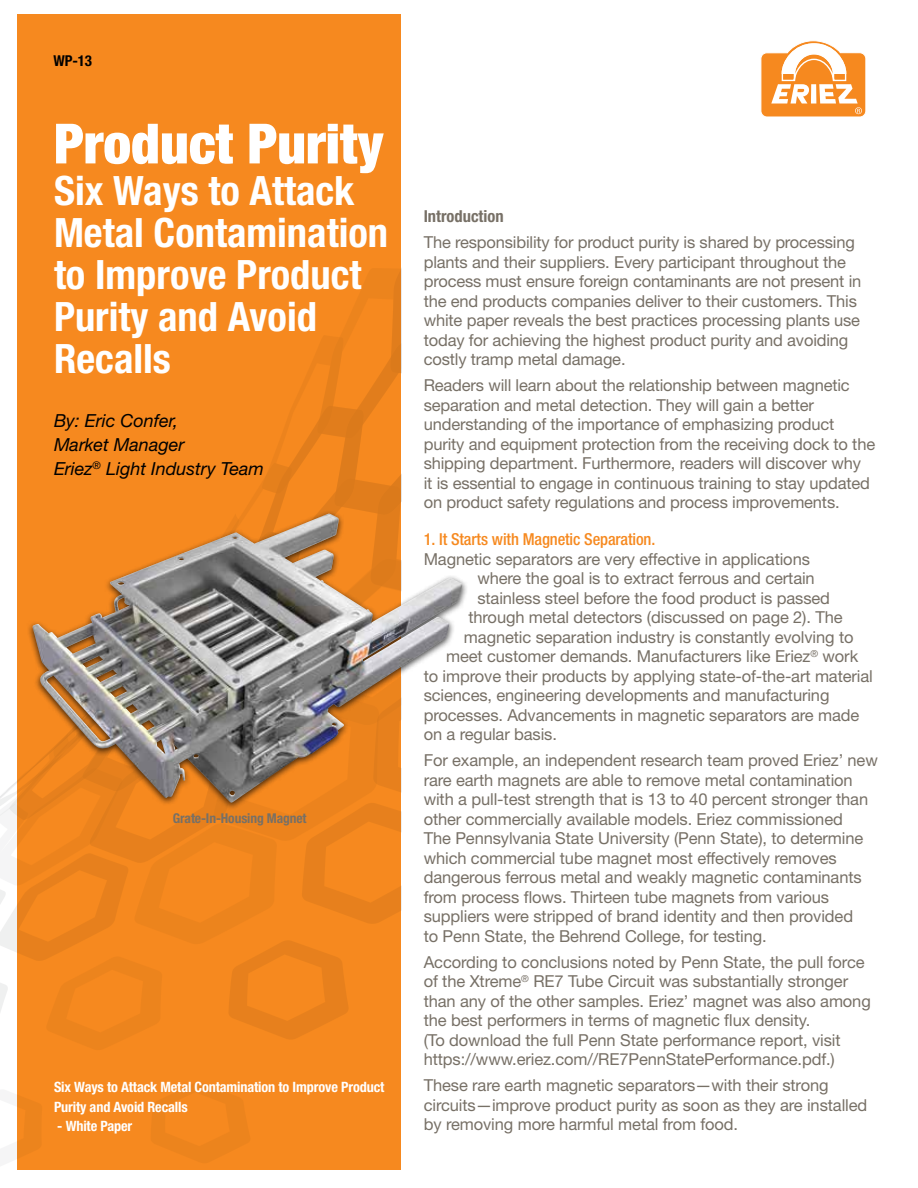
<style>
.page{position:relative;width:918px;height:1188px;background:#fff}
.page>*{position:absolute;margin:0;border:0;box-sizing:border-box;transform-origin:0 0}
.t1{font:900 condensed 55.5px "Helvetica Neue";color:#fff}
.t2{font:700 condensed 40.5px/42px "Helvetica Neue";color:#fff}
.t3{font:italic 18px/24px "Helvetica Neue";color:#000}
.t4{font:16.5px/19.5px "Helvetica Neue";letter-spacing:-.005em;color:#777066}
.t5{font:500 condensed 16.5px "Helvetica Neue";letter-spacing:-.005em;color:#f6891f}
.t6{font:700 condensed 16.5px "Helvetica Neue";color:#777066}
.t7{font:700 condensed 15px "Helvetica Neue";color:#000}
.t8{font:700 condensed 14.25px/19.5px "Helvetica Neue";letter-spacing:-.01em;color:#fff}
.t9{font:700 condensed 13.5px "Helvetica Neue";letter-spacing:-.005em;color:#777066}
</style>
<div class="page">
<div style="left:17px;top:14px;width:384px;height:1156px;background:#f6891f"></div>
<svg style="left:0;top:268px;width:402px;height:771px"></svg>
<svg style="left:761px;top:40px;width:105px;height:77px"></svg>
<div style="left:27px;top:510px;width:442px;height:301px;background:#000;opacity:.75"></div>
<img style="left:32px;top:514px;width:430px;height:289px">
<p class="t7" style="left:54px;top:51px;width:40px">WP-13</p>
<h1 class="t1" style="left:54px;top:109px;width:331px">Product Purity</h1>
<h2 class="t2" style="left:54px;top:170px;width:336px">Six Ways to Attack<br>Metal Contamination to Improve Product<br>Purity and Avoid<br>Recalls</h2>
<p class="t3" style="left:54px;top:409px;width:211px">By: Eric Confer,<br>Market Manager<br>Eriez<sup>®</sup> Light Industry Team</p>
<p class="t9" style="left:173px;top:811px;width:135px">Grate-In-Housing Magnet</p>
<p class="t8" style="left:54px;top:1077px;width:332px">Six Ways to Attack Metal Contamination to Improve Product<br>Purity and Avoid Recalls</p>
<p class="t8" style="left:57px;top:1116px;width:76px">- White Paper</p>
<p class="t6" style="left:424px;top:206px;width:81px">Introduction</p>
<p class="t4" style="left:424px;top:232px;width:439px">The responsibility for product purity is shared by processing plants and their suppliers. Every participant throughout the process must ensure foreign contaminants are not present in the end products companies deliver to their customers. This white paper reveals the best practices processing plants use today for achieving the highest product purity and avoiding costly tramp metal damage.</p>
<p class="t4" style="left:424px;top:375px;width:453px">Readers will learn about the relationship between magnetic separation and metal detection. They will gain a better understanding of the importance of emphasizing product purity and equipment protection from the receiving dock to the shipping department. Furthermore, readers will discover why<br>it is essential to engage in continuous training to stay updated on product safety regulations and process improvements.</p>
<p class="t5" style="left:424px;top:529px;width:233px">1. It Starts with Magnetic Separation.</p>
<p class="t4" style="left:424px;top:549px;width:388px">Magnetic separators are very effective in applications</p>
<p class="t4" style="left:477px;top:568px;width:339px">where the goal is to extract ferrous and certain</p>
<p class="t4" style="left:477px;top:588px;width:354px">stainless steel before the food product is passed</p>
<p class="t4" style="left:468px;top:607px;width:376px">through metal detectors (discussed on page 2). The</p>
<p class="t4" style="left:464px;top:627px;width:391px">magnetic separation industry is constantly evolving to</p>
<p class="t4" style="left:446px;top:646px;width:414px">meet customer demands. Manufacturers like Eriez<sup>®</sup> work</p>
<p class="t4" style="left:424px;top:666px;width:451px">to improve their products by applying state-of-the-art material</p>
<p class="t4" style="left:424px;top:685px;width:407px">sciences, engineering developments and manufacturing</p>
<p class="t4" style="left:424px;top:705px;width:437px">processes. Advancements in magnetic separators are made</p>
<p class="t4" style="left:424px;top:724px;width:135px">on a regular basis.</p>
<p class="t4" style="left:424px;top:750px;width:456px">For example, an independent research team proved Eriez’ new rare earth magnets are able to remove metal contamination with a pull-test strength that is 13 to 40 percent stronger than other commercially available models. Eriez commissioned<br>The Pennsylvania State University (Penn State), to determine which commercial tube magnet most effectively removes dangerous ferrous metal and weakly magnetic contaminants from process flows. Thirteen tube magnets from various suppliers were stripped of brand identity and then provided<br>to Penn State, the Behrend College, for testing.</p>
<p class="t4" style="left:424px;top:952px;width:449px">According to conclusions noted by Penn State, the pull force of the Xtreme<sup>®</sup> RE7 Tube Circuit was substantially stronger than any of the other samples. Eriez’ magnet was also among the best performers in terms of magnetic flux density.<br>(To download the full Penn State performance report, visit https://www.eriez.com//RE7PennStatePerformance.pdf.)</p>
<p class="t4" style="left:424px;top:1075px;width:445px">These rare earth magnetic separators—with their strong circuits—improve product purity as soon as they are installed by removing more harmful metal from food.</p>
</div>
